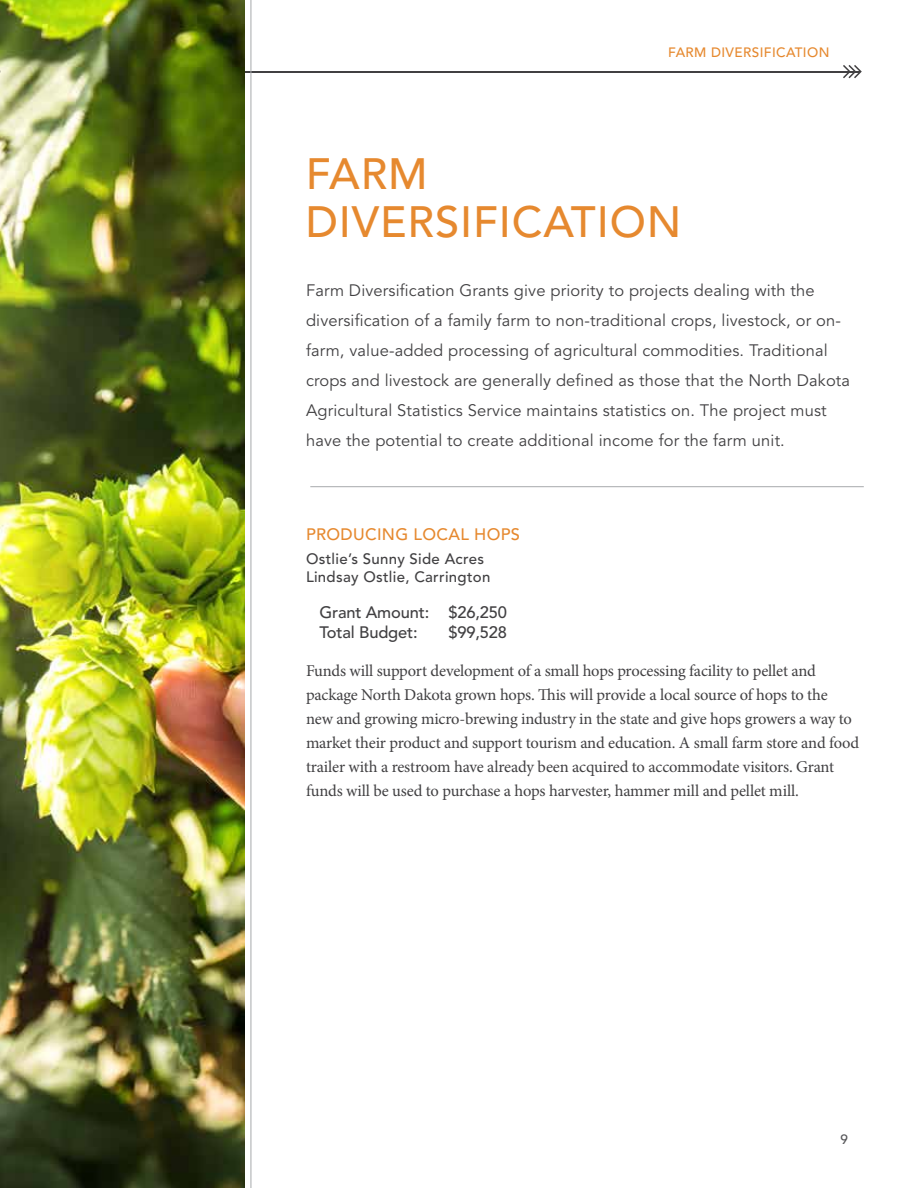
<style>
.page{position:relative;width:918px;height:1188px;background:#fff}
.page>*{position:absolute;margin:0;border:0;box-sizing:border-box;transform-origin:0 0}
.t1{font:500 43.5px/48px "Avenir";letter-spacing:.02em;color:#e6892f}
.t2{font:16.5px/24px "Minion Pro";letter-spacing:-.01em;color:#414042}
.t3{font:16.5px/30px "Avenir";letter-spacing:.01em;color:#414042}
.t4{font:500 16.5px/19.8px "Avenir";letter-spacing:-.01em;color:#414042}
.t5{font:500 16.5px "Avenir";letter-spacing:.02em;color:#e6892f}
.t6{font:500 15px/18px "Avenir";letter-spacing:.02em;color:#414042}
.t7{font:500 13.5px "Avenir";letter-spacing:.03em;color:#e6892f}
.t8{font:500 13.5px "Avenir";color:#565659}
</style>
<div class="page">
<hr style="left:0;top:71px;width:860px;height:1px;background:#414042">
<img style="left:0;top:0;width:245px;height:1188px">
<hr style="left:251px;top:0;width:1px;height:1188px;background:#a7a9ac">
<hr style="left:310px;top:486px;width:554px;height:1px;background:#a7a9ac">
<svg style="left:841px;top:65px;width:21px;height:14px"></svg>
<p class="t7" style="left:668px;top:45px;width:163px">FARM DIVERSIFICATION</p>
<h1 class="t1" style="left:306px;top:151px;width:377px">FARM<br>DIVERSIFICATION</h1>
<p class="t3" style="left:306px;top:276px;width:546px">Farm Diversification Grants give priority to projects dealing with the diversification of a family farm to non-traditional crops, livestock, or on&shy;farm, value-added processing of agricultural commodities. Traditional crops and livestock are generally defined as those that the North Dakota Agricultural Statistics Service maintains statistics on. The project must have the potential to create additional income for the farm unit.</p>
<p class="t5" style="left:306px;top:525px;width:216px">PRODUCING LOCAL HOPS</p>
<p class="t6" style="left:306px;top:550px;width:186px">Ostlie’s Sunny Side Acres<br>Lindsay Ostlie, Carrington</p>
<p class="t4" style="left:320px;top:603px;width:189px">Grant Amount: $26,250<br>Total Budget:</p>
<p class="t4" style="left:448px;top:623px;width:60px">$99,528</p>
<p class="t2" style="left:306px;top:658px;width:555px">Funds will support development of a small hops processing facility to pellet and package North Dakota grown hops. This will provide a local source of hops to the<br>new and growing micro-brewing industry in the state and give hops growers a way to market their product and support tourism and education. A small farm store and food trailer with a restroom have already been acquired to accommodate visitors. Grant funds will be used to purchase a hops harvester, hammer mill and pellet mill.</p>
<p class="t8" style="left:840px;top:1131px;width:9px">9</p>
</div>
